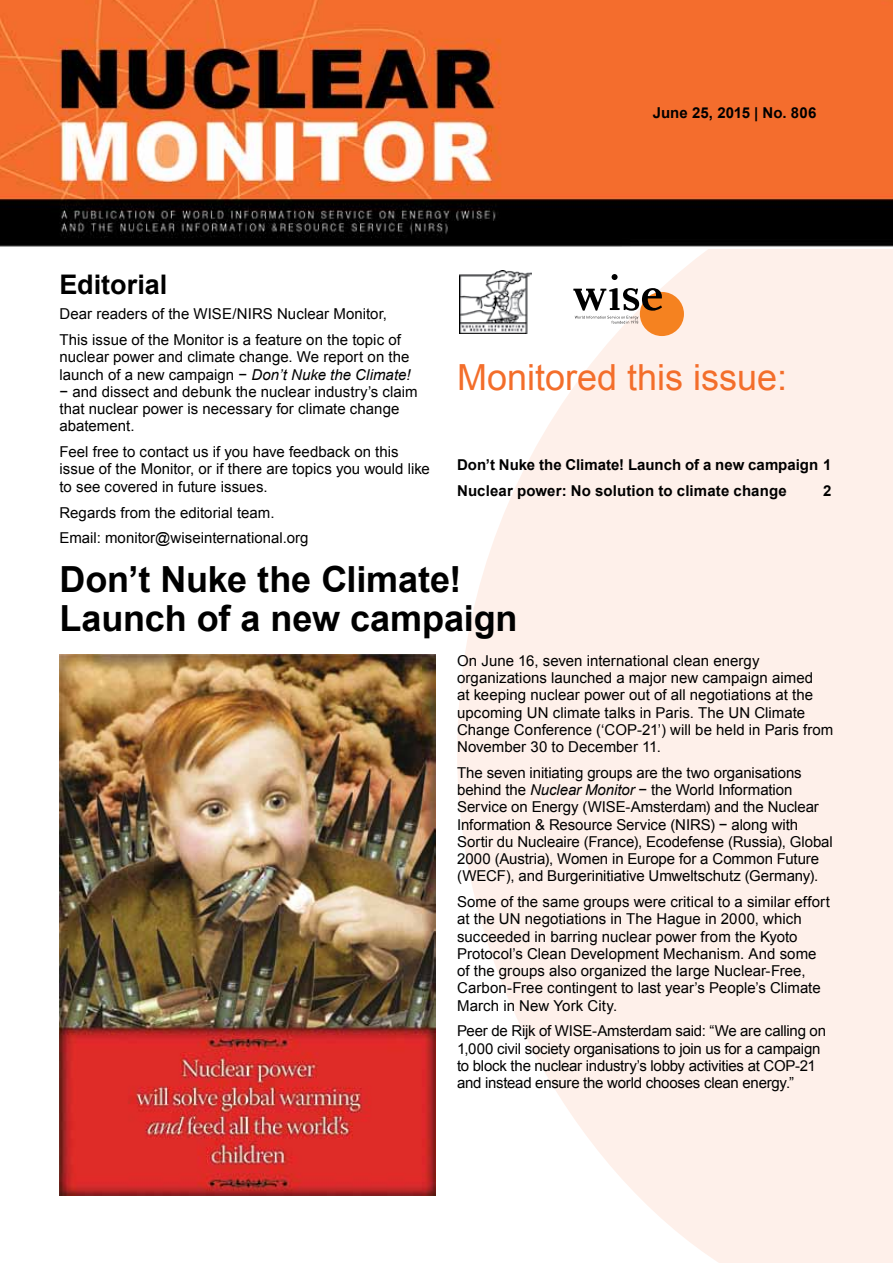
<style>
.page{position:relative;width:893px;height:1263px;background:#fff}
.page>*{position:absolute;margin:0;border:0;box-sizing:border-box;transform-origin:0 0}
.t1{font:700 36px/39px "Arial";letter-spacing:-.005em;color:#000}
.t2{font:36px "Arial";color:#f36e2b}
.t3{font:700 27px "Arial";color:#000}
.t4{font:15px/17.2px "Arial";color:#000}
.t5{font:700 15px/26.5px "Arial";letter-spacing:.005em;color:#000}
.s1{font-style:italic}
</style>
<div class="page">
<svg style="left:457px;top:249px;width:436px;height:1014px;fill:#fef0ea"></svg>
<img style="left:0;top:0;width:893px;height:247px">
<img style="left:459px;top:270px;width:72px;height:63px">
<div style="left:640px;top:292px;width:44px;height:44px;background:#f58220;border-radius:50%"></div>
<svg style="left:612px;top:274px;width:6px;height:6px"></svg>
<svg style="left:573px;top:288px;width:89px;height:36px"></svg>
<img style="left:60px;top:655px;width:376px;height:540px">
<p class="t5" style="left:653px;top:100px;width:165px">June 25, 2015 | No. 806</p>
<h2 class="t3" style="left:60px;top:266px;width:109px">Editorial</h2>
<p class="t4" style="left:60px;top:301px;width:343px;line-height:25.8px">Dear readers of the WISE/NIRS Nuclear Monitor,<br>This issue of the Monitor is a feature on the topic of</p>
<p class="t4" style="left:60px;top:349px;width:360px">nuclear power and climate change. We report on the launch of a new campaign − <span class="s1">Don’t Nuke the Climate! </span>− and dissect and debunk the nuclear industry’s claim that nuclear power is necessary for climate change abatement.</p>
<p class="t4" style="left:60px;top:443px;width:372px">Feel free to contact us if you have feedback on this issue of the Monitor, or if there are topics you would like to see covered in future issues.</p>
<p class="t4" style="left:60px;top:499px;width:251px;line-height:25.8px">Regards from the editorial team.<br>Email: monitor@wiseinternational.org</p>
<h1 class="t1" style="left:60px;top:561px;width:460px">Don’t Nuke the Climate!<br>Launch of a new campaign</h1>
<p class="t4" style="left:457px;top:652px;width:378px">On June 16, seven international clean energy organizations launched a major new campaign aimed<br>at keeping nuclear power out of all negotiations at the upcoming UN climate talks in Paris. The UN Climate Change Conference (‘COP-21’) will be held in Paris from November 30 to December 11.</p>
<p class="t4" style="left:457px;top:764px;width:377px">The seven initiating groups are the two organisations behind the <span class="s1">Nuclear Monitor</span> − the World Information Service on Energy (WISE-Amsterdam) and the Nuclear Information &amp; Resource Service (NIRS) − along with Sortir du Nucleaire (France), Ecodefense (Russia), Global 2000 (Austria), Women in Europe for a Common Future (WECF), and Burgerinitiative Umweltschutz (Germany).</p>
<p class="t4" style="left:457px;top:893px;width:374px">Some of the same groups were critical to a similar effort at the UN negotiations in The Hague in 2000, which succeeded in barring nuclear power from the Kyoto Protocol’s Clean Development Mechanism. And some of the groups also organized the large Nuclear-Free, Carbon-Free contingent to last year’s People’s Climate March in New York City.</p>
<p class="t4" style="left:457px;top:1023px;width:370px">Peer de Rijk of WISE-Amsterdam said: “We are calling on 1,000 civil society organisations to join us for a campaign to block the nuclear industry’s lobby activities at COP-21 and instead ensure the world chooses clean energy.”</p>
<h1 class="t2" style="left:457px;top:354px;width:332px">Monitored this issue:</h1>
<p class="t5" style="left:457px;top:452px;width:376px">Don’t Nuke the Climate! Launch of a new campaign 1<br>Nuclear power: No solution to climate change</p>
<p class="t5" style="left:823px;top:478px;width:10px">2</p>
</div>
